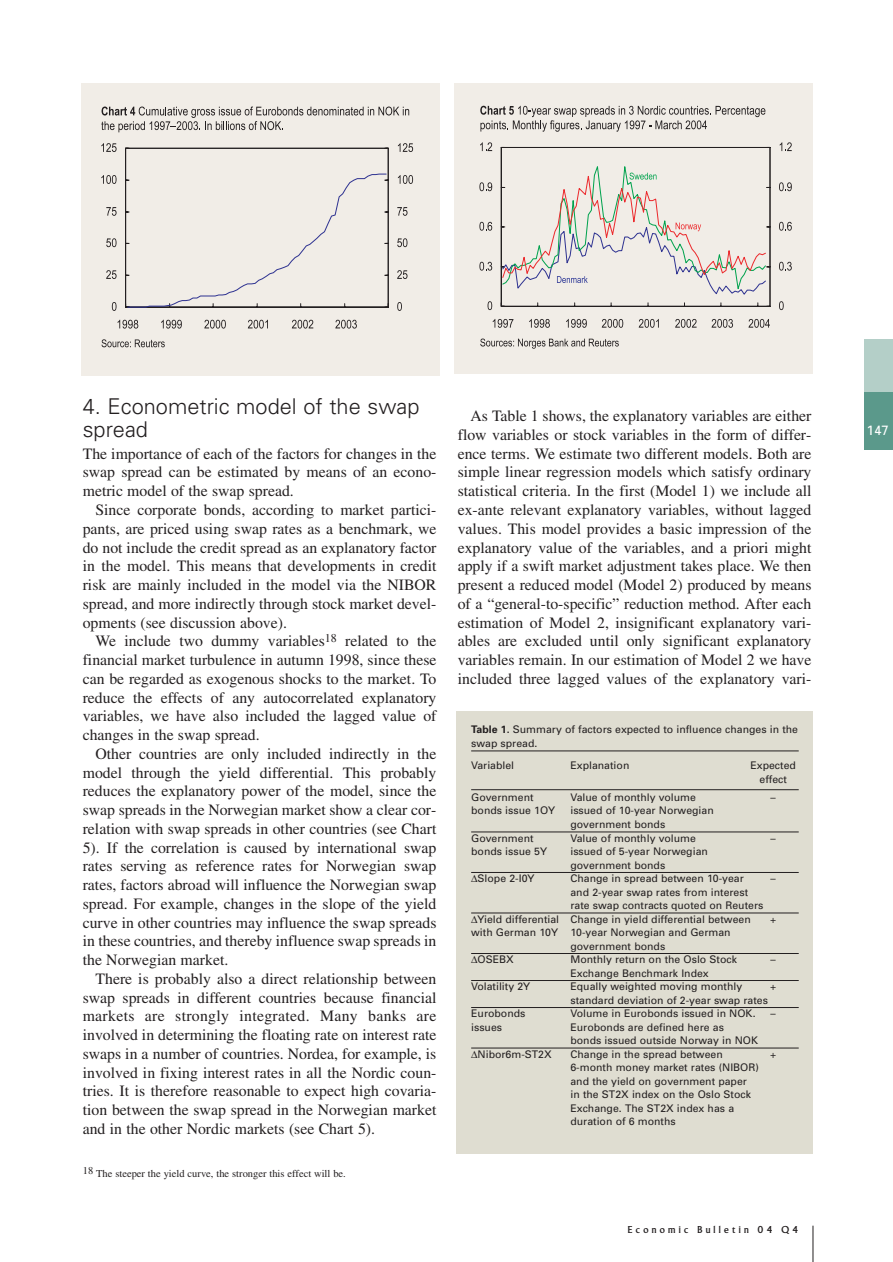
<style>
.page{position:relative;width:893px;height:1262px;background:#fff}
.page>*{position:absolute;margin:0;border:0;box-sizing:border-box;transform-origin:0 0}
.t1{font:300 21.75px/23.2px "Univers";color:#231f20}
.t2{font:15.75px/18.8px "Times";color:#231f20;text-align:justify}
.t3{font:13.5px "Univers";color:#fff}
.t4{font:10.5px/13.5px "Univers";color:#231f20}
.t5{font:10.5px "Times";color:#231f20}
.t6{font:10.5px "Albertus";letter-spacing:.31em;color:#231f20}
.s1{font-weight:700}
</style>
<div class="page">
<hr style="left:812px;top:1225px;width:1px;height:36px;background:#231f20">
<div style="left:864px;top:339px;width:28px;height:110px;background:#b4cfc8"></div>
<div style="left:864px;top:392px;width:28px;height:57px;background:#5b998b"></div>
<div style="left:81px;top:84px;width:358px;height:292px;background:#f1ede7"></div>
<svg style="left:101px;top:106px;width:308px;height:26px"></svg>
<svg style="left:125px;top:148px;width:264px;height:160px"></svg>
<hr style="left:126px;top:148px;width:262px;height:1px;background:#231f20">
<svg style="left:112px;top:302px;width:4px;height:9px"></svg>
<svg style="left:106px;top:270px;width:10px;height:9px"></svg>
<svg style="left:106px;top:238px;width:10px;height:9px"></svg>
<svg style="left:106px;top:207px;width:10px;height:9px"></svg>
<svg style="left:101px;top:175px;width:15px;height:9px"></svg>
<svg style="left:101px;top:143px;width:16px;height:9px"></svg>
<svg style="left:118px;top:320px;width:20px;height:8px"></svg>
<svg style="left:161px;top:320px;width:21px;height:8px"></svg>
<svg style="left:204px;top:320px;width:22px;height:8px"></svg>
<svg style="left:248px;top:320px;width:20px;height:8px"></svg>
<svg style="left:292px;top:320px;width:21px;height:8px"></svg>
<svg style="left:335px;top:320px;width:22px;height:8px"></svg>
<svg style="left:397px;top:302px;width:5px;height:9px"></svg>
<svg style="left:397px;top:270px;width:10px;height:9px"></svg>
<svg style="left:397px;top:238px;width:10px;height:9px"></svg>
<svg style="left:397px;top:207px;width:10px;height:9px"></svg>
<svg style="left:398px;top:175px;width:15px;height:9px"></svg>
<svg style="left:398px;top:143px;width:15px;height:9px"></svg>
<svg style="left:102px;top:339px;width:63px;height:8px"></svg>
<div style="left:454px;top:84px;width:359px;height:290px;background:#f1ede7"></div>
<svg style="left:480px;top:106px;width:285px;height:26px"></svg>
<svg style="left:487px;top:301px;width:5px;height:9px"></svg>
<svg style="left:479px;top:262px;width:13px;height:9px"></svg>
<svg style="left:479px;top:222px;width:13px;height:9px"></svg>
<svg style="left:479px;top:182px;width:13px;height:9px"></svg>
<svg style="left:480px;top:142px;width:12px;height:9px"></svg>
<svg style="left:492px;top:319px;width:21px;height:9px"></svg>
<svg style="left:529px;top:319px;width:21px;height:9px"></svg>
<svg style="left:566px;top:319px;width:21px;height:9px"></svg>
<svg style="left:601px;top:319px;width:22px;height:9px"></svg>
<svg style="left:638px;top:319px;width:20px;height:9px"></svg>
<svg style="left:675px;top:319px;width:21px;height:9px"></svg>
<svg style="left:711px;top:319px;width:22px;height:9px"></svg>
<svg style="left:748px;top:319px;width:22px;height:9px"></svg>
<svg style="left:779px;top:301px;width:4px;height:9px"></svg>
<svg style="left:779px;top:262px;width:12px;height:9px"></svg>
<svg style="left:779px;top:222px;width:12px;height:9px"></svg>
<svg style="left:779px;top:182px;width:12px;height:9px"></svg>
<svg style="left:779px;top:142px;width:12px;height:9px"></svg>
<svg style="left:480px;top:338px;width:138px;height:11px"></svg>
<svg style="left:501px;top:147px;width:269px;height:160px"></svg>
<div style="left:457px;top:711px;width:356px;height:442px;background:#dfddd1"></div>
<hr style="left:471px;top:750px;width:327px;height:1px;background:#231f20">
<hr style="left:471px;top:789px;width:327px;height:1px;background:#231f20">
<hr style="left:471px;top:831px;width:327px;height:1px;background:#231f20">
<hr style="left:471px;top:872px;width:327px;height:1px;background:#231f20">
<hr style="left:471px;top:912px;width:327px;height:1px;background:#231f20">
<hr style="left:471px;top:953px;width:327px;height:1px;background:#231f20">
<hr style="left:471px;top:980px;width:327px;height:1px;background:#231f20">
<hr style="left:471px;top:1007px;width:327px;height:1px;background:#231f20">
<hr style="left:471px;top:1047px;width:327px;height:1px;background:#231f20">
<h1 class="t1" style="left:83px;top:397px;width:338px">4. Econometric model of the swap spread</h1>
<p class="t2" style="left:83px;top:445px;width:355px">The importance of each of the factors for changes in the swap spread can be estimated by means of an econo&shy;metric model of the swap spread.</p>
<p class="t2" style="left:83px;top:502px;width:355px;text-indent:13px">Since corporate bonds, according to market partici&shy;pants, are priced using swap rates as a benchmark, we do not include the credit spread as an explanatory factor in the model. This means that developments in credit risk are mainly included in the model via the NIBOR spread, and more indirectly through stock market devel&shy;opments (see discussion above).</p>
<p class="t2" style="left:83px;top:633px;width:355px;text-indent:13px">We include two dummy variables<sup>18</sup> related to the financial market turbulence in autumn 1998, since these can be regarded as exogenous shocks to the market. To reduce the effects of any autocorrelated explanatory variables, we have also included the lagged value of changes in the swap spread.</p>
<p class="t2" style="left:83px;top:745px;width:355px;text-indent:13px">Other countries are only included indirectly in the model through the yield differential. This probably reduces the explanatory power of the model, since the swap spreads in the Norwegian market show a clear cor&shy;relation with swap spreads in other countries (see Chart 5). If the correlation is caused by international swap rates serving as reference rates for Norwegian swap rates, factors abroad will influence the Norwegian swap spread. For example, changes in the slope of the yield curve in other countries may influence the swap spreads in these countries, and thereby influence swap spreads in the Norwegian market.</p>
<p class="t2" style="left:83px;top:970px;width:355px;text-indent:13px">There is probably also a direct relationship between swap spreads in different countries because financial markets are strongly integrated. Many banks are involved in determining the floating rate on interest rate swaps in a number of countries. Nordea, for example, is involved in fixing interest rates in all the Nordic coun&shy;tries. It is therefore reasonable to expect high covaria&shy;tion between the swap spread in the Norwegian market and in the other Nordic markets (see Chart 5).</p>
<p class="t5" style="left:83px;top:1169px;width:265px">18 The steeper the yield curve, the stronger this effect will be.</p>
<p class="t2" style="left:457px;top:408px;width:355px;text-indent:13px">As Table 1 shows, the explanatory variables are either flow variables or stock variables in the form of differ&shy;ence terms. We estimate two different models. Both are simple linear regression models which satisfy ordinary statistical criteria. In the first (Model 1) we include all ex-ante relevant explanatory variables, without lagged values. This model provides a basic impression of the explanatory value of the variables, and a priori might apply if a swift market adjustment takes place. We then present a reduced model (Model 2) produced by means of a “general-to-specific” reduction method. After each estimation of Model 2, insignificant explanatory vari&shy;ables are excluded until only significant explanatory variables remain. In our estimation of Model 2 we have included three lagged values of the explanatory vari-</p>
<p class="t4" style="left:471px;top:724px;width:328px"><span class="s1">Table 1.</span> Summary of factors expected to influence changes in the swap spread.</p>
<p class="t4" style="left:471px;top:760px;width:45px">Variablel</p>
<p class="t4" style="left:570px;top:760px;width:60px">Explanation</p>
<p class="t4" style="left:750px;top:760px;width:47px;text-align:center">Expected effect</p>
<p class="t4" style="left:471px;top:791px;width:64px">Government</p>
<p class="t4" style="left:570px;top:791px;width:127px">Value of monthly volume</p>
<p class="t4" style="left:770px;top:791px;width:7px">–</p>
<p class="t4" style="left:471px;top:805px;width:86px">bonds issue 1OY</p>
<p class="t4" style="left:570px;top:805px;width:145px">issued of 10-year Norwegian government bonds</p>
<p class="t4" style="left:471px;top:832px;width:64px">Government</p>
<p class="t4" style="left:570px;top:832px;width:127px">Value of monthly volume</p>
<p class="t4" style="left:770px;top:832px;width:7px">–</p>
<p class="t4" style="left:471px;top:845px;width:77px">bonds issue 5Y</p>
<p class="t4" style="left:570px;top:845px;width:139px">issued of 5-year Norwegian government bonds</p>
<p class="t4" style="left:471px;top:872px;width:65px">∆Slope 2-I0Y</p>
<p class="t4" style="left:570px;top:872px;width:175px">Change in spread between 10-year</p>
<p class="t4" style="left:770px;top:872px;width:7px">–</p>
<p class="t4" style="left:570px;top:886px;width:179px">and 2-year swap rates from interest</p>
<p class="t4" style="left:570px;top:899px;width:194px">rate swap contracts quoted on Reuters</p>
<p class="t4" style="left:471px;top:913px;width:281px">∆Yield differential Change in yield differential between</p>
<p class="t4" style="left:770px;top:913px;width:8px">+</p>
<p class="t4" style="left:471px;top:926px;width:261px">with German 10Y 10-year Norwegian and German</p>
<p class="t4" style="left:570px;top:940px;width:96px">government bonds</p>
<p class="t4" style="left:471px;top:953px;width:44px">∆OSEBX</p>
<p class="t4" style="left:570px;top:953px;width:168px">Monthly return on the Oslo Stock</p>
<p class="t4" style="left:770px;top:953px;width:7px">–</p>
<p class="t4" style="left:570px;top:967px;width:140px">Exchange Benchmark Index</p>
<p class="t4" style="left:471px;top:980px;width:61px">Volatility 2Y</p>
<p class="t4" style="left:570px;top:980px;width:173px">Equally weighted moving monthly</p>
<p class="t4" style="left:770px;top:980px;width:8px">+</p>
<p class="t4" style="left:570px;top:994px;width:199px">standard deviation of 2-year swap rates</p>
<p class="t4" style="left:471px;top:1007px;width:56px">Eurobonds</p>
<p class="t4" style="left:570px;top:1007px;width:187px">Volume in Eurobonds issued in NOK.</p>
<p class="t4" style="left:770px;top:1007px;width:7px">–</p>
<p class="t4" style="left:471px;top:1021px;width:32px">issues</p>
<p class="t4" style="left:570px;top:1021px;width:189px">Eurobonds are defined here as<br>bonds issued outside Norway in NOK</p>
<p class="t4" style="left:471px;top:1048px;width:82px">∆Nibor6m-ST2X</p>
<p class="t4" style="left:570px;top:1048px;width:154px">Change in the spread between</p>
<p class="t4" style="left:770px;top:1048px;width:8px">+</p>
<p class="t4" style="left:570px;top:1061px;width:190px">6-month money market rates (NIBOR) and the yield on government paper<br>in the ST2X index on the Oslo Stock<br>Exchange. The ST2X index has a duration of 6 months</p>
<p class="t6" style="left:627px;top:1225px;width:172px">Economic Bulletin 04 Q4</p>
<p class="t3" style="left:866px;top:425px;width:24px">147</p>
</div>
